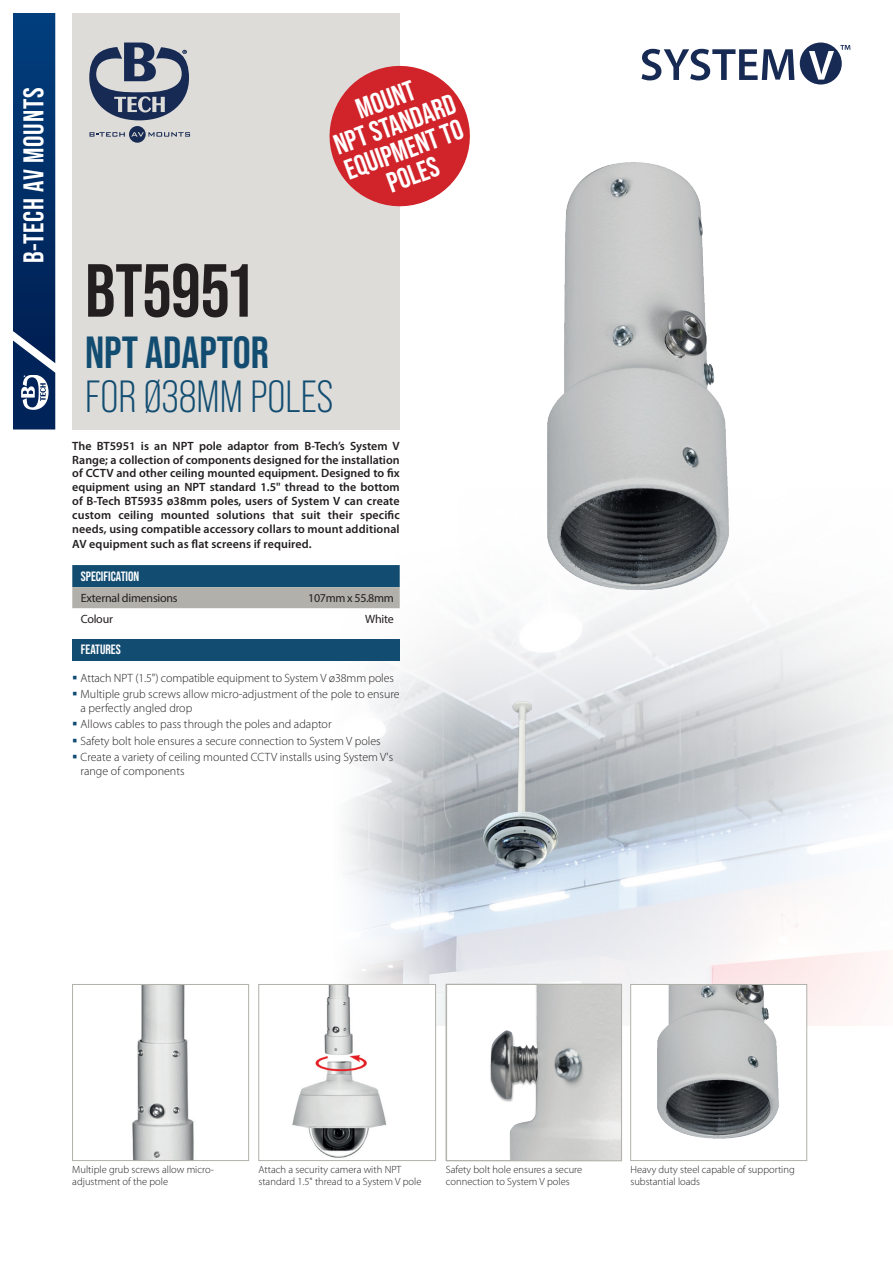
<style>
.page{position:relative;width:893px;height:1263px;background:#fff}
.page>*{position:absolute;margin:0;border:0;box-sizing:border-box;transform-origin:0 0}
.t1{font:700 75px "Bebas Neue Pro";color:#231f20}
.t2{font:45px "Bebas Neue Pro";color:#124d71}
.t3{font:700 45px "Bebas Neue Pro";color:#124d71}
.t4{font:700 28.5px/26.5px "Bebas Neue Pro";letter-spacing:.03em;color:#fff;text-align:center}
.t5{font:700 13.5px "Bebas Neue Pro";color:#fff}
.t6{font:600 12px/14px "Myriad Pro";letter-spacing:.01em;color:#231f20;text-align:justify}
.t7{font:300 12px/16.5px "Myriad Pro";color:#231f20}
.t8{font:12px "Myriad Pro";letter-spacing:-.02em;color:#231f20}
.t9{font:300 10.5px/12px "Myriad Pro";color:#231f20}
</style>
<div class="page">
<div style="left:72px;top:6px;width:328px;height:423px;background:#dddcd9"></div>
<svg style="left:90px;top:126px;width:100px;height:17px"></svg>
<svg style="left:89px;top:43px;width:100px;height:77px"></svg>
<svg style="left:329px;top:65px;width:141px;height:142px"></svg>
<svg style="left:13px;top:13px;width:42px;height:416px;background:#0c376d"></svg>
<div style="left:0;top:0;width:893px;height:13px;background:#fff"></div>
<img style="left:316px;top:596px;width:577px;height:430px">
<svg style="left:72px;top:565px;width:328px;height:43px;background:#607e8d"></svg>
<div style="left:72px;top:639px;width:328px;height:21px;background:#124d71"></div>
<img style="left:547px;top:162px;width:182px;height:434px">
<img style="left:632px;top:986px;width:173px;height:153px">
<div style="left:630px;top:984px;width:177px;height:177px;border:1px solid #b1b0aa"></div>
<svg style="left:641px;top:49px;width:153px;height:31px"></svg>
<svg style="left:800px;top:43px;width:50px;height:41px"></svg>
<div style="left:259px;top:984px;width:177px;height:176px;background:#fff"></div>
<img style="left:292px;top:986px;width:95px;height:172px">
<div style="left:259px;top:984px;width:177px;height:177px;border:1px solid #b1b0aa"></div>
<div style="left:446px;top:984px;width:176px;height:177px;background:#fff;border:1px solid #b1b0aa"></div>
<img style="left:490px;top:986px;width:130px;height:173px">
<div style="left:447px;top:984px;width:175px;height:177px;border:1px solid #b1b0aa"></div>
<img style="left:132px;top:986px;width:62px;height:173px">
<div style="left:72px;top:984px;width:177px;height:177px;border:1px solid #b1b0aa"></div>
<h3 class="t4" style="left:20px;top:263px;width:177px;rotate:-90deg">B-TECH AV MOUNTS</h3>
<h3 class="t4" style="left:321px;top:108px;width:129px;rotate:-20deg">MOUNT<br>NPT STANDARD<br>EQUIPMENT TO<br>POLES</h3>
<h1 class="t1" style="left:85px;top:248px;width:168px">BT5951</h1>
<h2 class="t3" style="left:85px;top:327px;width:186px">NPT ADAPTOR</h2>
<h2 class="t2" style="left:85px;top:371px;width:250px">FOR Ø38MM POLES</h2>
<p class="t6" style="left:72px;top:439px;width:329px">The BT5951 is an NPT pole adaptor from B-Tech’s System V Range; a collection of components designed for the installation of CCTV and other ceiling mounted equipment. Designed to fix equipment using an NPT standard 1.5" thread to the bottom of B-Tech BT5935 ø38mm poles, users of System V can create custom ceiling mounted solutions that suit their specific needs, using compatible accessory collars to mount additional AV equipment such as flat screens if required.</p>
<p class="t5" style="left:81px;top:568px;width:60px">SPECIFICATION</p>
<p class="t8" style="left:81px;top:591px;width:98px">External dimensions</p>
<p class="t8" style="left:308px;top:591px;width:87px">107mm x 55.8mm</p>
<p class="t8" style="left:81px;top:612px;width:34px">Colour</p>
<p class="t8" style="left:365px;top:612px;width:30px">White</p>
<p class="t5" style="left:81px;top:642px;width:41px">FEATURES</p>
<p class="t7" style="left:81px;top:669px;width:321px">Attach NPT (1.5") compatible equipment to System V ø38mm poles<br>Multiple grub screws allow micro-adjustment of the pole to ensure</p>
<p class="t7" style="left:81px;top:699px;width:314px">a perfectly angled drop<br>Allows cables to pass through the poles and adaptor<br>Safety bolt hole ensures a secure connection to System V poles Create a variety of ceiling mounted CCTV installs using System V's</p>
<p class="t7" style="left:81px;top:762px;width:105px">range of components</p>
<p class="t9" style="left:72px;top:1163px;width:143px">Multiple grub screws allow micro&shy;adjustment of the pole</p>
<p class="t9" style="left:258px;top:1163px;width:164px">Attach a security camera with NPT standard 1.5" thread to a System V pole</p>
<p class="t9" style="left:446px;top:1163px;width:138px">Safety bolt hole ensures a secure connection to System V poles</p>
<p class="t9" style="left:630px;top:1163px;width:166px">Heavy duty steel capable of supporting substantial loads</p>
</div>
